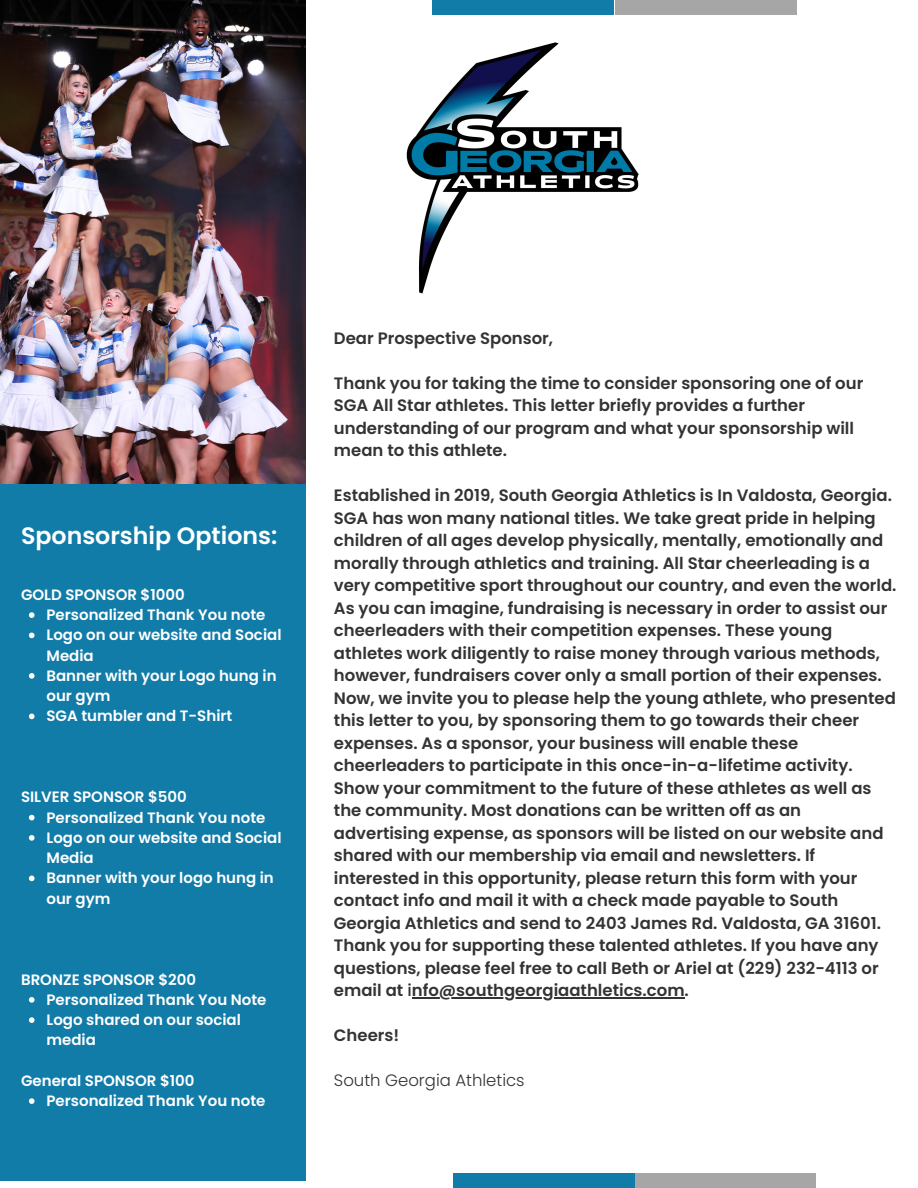
<style>
.page{position:relative;width:918px;height:1188px;background:#fff}
.page>*{position:absolute;margin:0;border:0;box-sizing:border-box;transform-origin:0 0}
.t1{font:600 23.7px "Poppins";color:#fff}
.t2{font:600 16.5px/22.5px "Poppins";color:#333}
.t3{font:300 16.5px "Poppins";color:#333}
.t4{font:600 15px/20.2px "Poppins";color:#fff}
.s1{font-weight:500}
</style>
<div class="page">
<div style="left:0;top:0;width:306px;height:1181px;background:#127ca8"></div>
<img style="left:406px;top:0;width:233px;height:294px">
<div style="left:634px;top:1174px;width:181px;height:14px;background:#a6a6a6"></div>
<div style="left:616px;top:0;width:181px;height:15px;background:#a6a6a6"></div>
<div style="left:454px;top:1174px;width:181px;height:14px;background:#127ca8"></div>
<div style="left:432px;top:0;width:181px;height:15px;background:#127ca8"></div>
<hr style="left:412px;top:997px;width:273px;height:1px;background:#333">
<img style="left:0;top:0;width:306px;height:484px">
<svg style="left:29px;top:612px;width:6px;height:6px"></svg>
<svg style="left:29px;top:633px;width:6px;height:5px"></svg>
<svg style="left:29px;top:673px;width:6px;height:6px"></svg>
<svg style="left:29px;top:714px;width:6px;height:5px"></svg>
<svg style="left:29px;top:815px;width:6px;height:5px"></svg>
<svg style="left:29px;top:835px;width:6px;height:6px"></svg>
<svg style="left:29px;top:876px;width:6px;height:5px"></svg>
<svg style="left:29px;top:997px;width:6px;height:6px"></svg>
<svg style="left:29px;top:1017px;width:6px;height:6px"></svg>
<svg style="left:29px;top:1098px;width:6px;height:6px"></svg>
<p class="t1" style="left:21px;top:519px;width:258px">Sponsorship Options:</p>
<p class="t4" style="left:21px;top:585px;width:165px">GOLD SPONSOR $1000</p>
<p class="t4" style="left:47px;top:605px;width:220px">Personalized Thank You note</p>
<p class="t4" style="left:47px;top:625px;width:236px">Logo on our website and Social<br>Media</p>
<p class="t4" style="left:47px;top:666px;width:232px">Banner with your Logo hung in our gym</p>
<p class="t4" style="left:47px;top:706px;width:187px">SGA tumbler and T-Shirt</p>
<p class="t4" style="left:21px;top:787px;width:167px">SILVER SPONSOR $500</p>
<p class="t4" style="left:47px;top:807px;width:220px">Personalized Thank You note</p>
<p class="t4" style="left:47px;top:828px;width:236px">Logo on our website and Social<br>Media</p>
<p class="t4" style="left:47px;top:868px;width:229px">Banner with your logo hung in our gym</p>
<p class="t4" style="left:21px;top:969px;width:177px">BRONZE SPONSOR $200</p>
<p class="t4" style="left:47px;top:990px;width:222px">Personalized Thank You Note</p>
<p class="t4" style="left:47px;top:1010px;width:196px">Logo shared on our social media</p>
<p class="t4" style="left:21px;top:1071px;width:175px">General SPONSOR $100</p>
<p class="t4" style="left:47px;top:1091px;width:220px">Personalized Thank You note</p>
<p class="t2" style="left:334px;top:327px;width:221px">Dear Prospective Sponsor,</p>
<p class="t2" style="left:334px;top:372px;width:531px">Thank you for taking the time to consider sponsoring one of our SGA All Star athletes. This letter briefly provides a further understanding of our program and what your sponsorship will mean to this athlete.</p>
<p class="t2" style="left:334px;top:484px;width:564px">Established in 2019, South Georgia Athletics is In Valdosta, Georgia.<br>SGA has won many national titles. We take great pride in helping children of all ages develop physically, mentally, emotionally and morally through athletics and training. All Star cheerleading is a very competitive sport throughout our country, and even the world.<br>As you can imagine, fundraising is necessary in order to assist our cheerleaders with their competition expenses. These young athletes work diligently to raise money through various methods, however, fundraisers cover only a small portion of their expenses.<br>Now, we invite you to please help the young athlete, who presented this letter to you, by sponsoring them to go towards their cheer expenses. As a sponsor, your business will enable these cheerleaders to participate in this once-in-a-lifetime activity.<br>Show your commitment to the future of these athletes as well as the community. Most donations can be written off as an advertising expense, as sponsors will be listed on our website and shared with our membership via email and newsletters. If interested in this opportunity, please return this form with your contact info and mail it with a check made payable to South Georgia Athletics and send to 2403 James Rd. Valdosta, GA 31601.<br>Thank you for supporting these talented athletes. If you have any questions, please feel free to call Beth or Ariel at (229) 232-4113 or email at <span class="s1">i</span>nfo@southgeorgiaathletics.com.</p>
<p class="t2" style="left:334px;top:1024px;width:67px">Cheers!</p>
<p class="t3" style="left:334px;top:1069px;width:192px">South Georgia Athletics</p>
</div>
